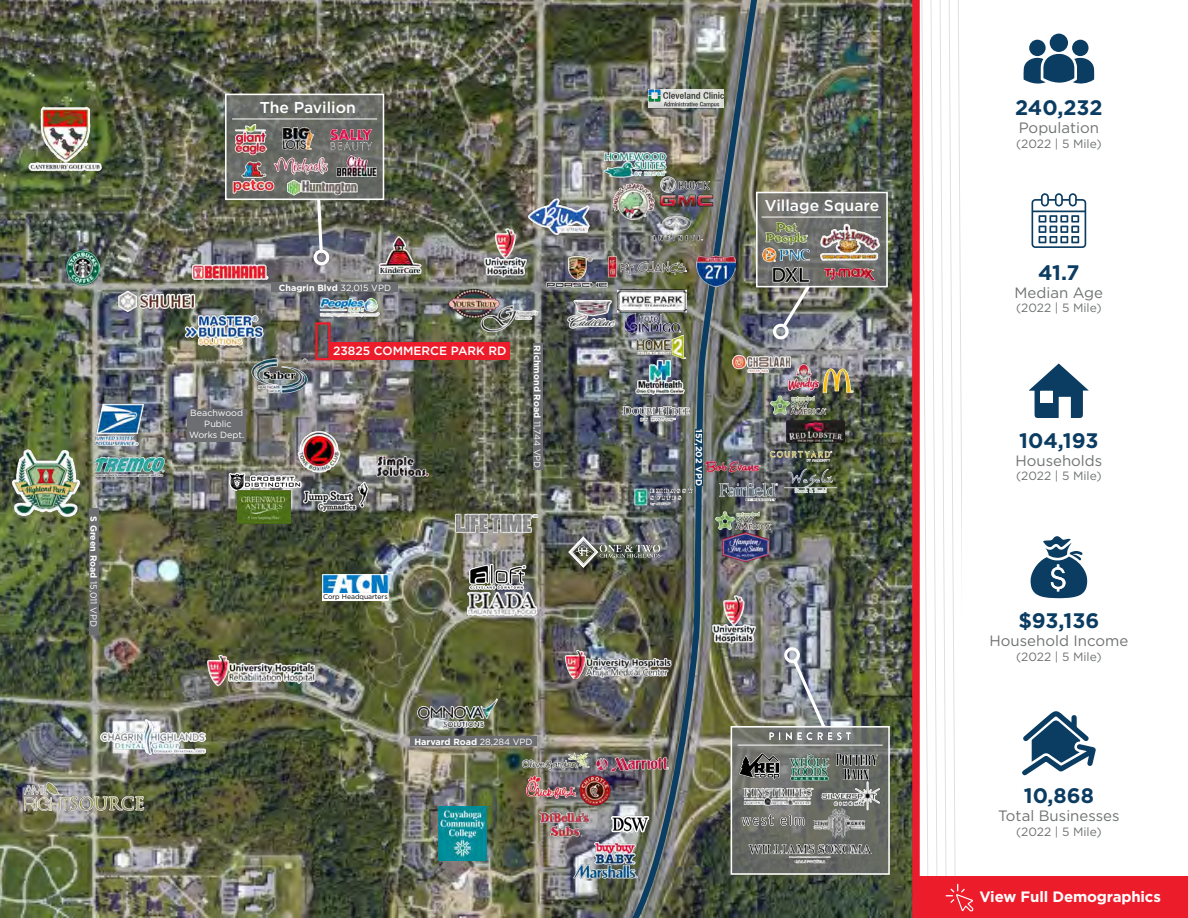
<style>
.page{position:relative;width:1188px;height:918px;background:#fff}
.page>*{position:absolute;margin:0;border:0;box-sizing:border-box;transform-origin:0 0}
.t1{font:700 21px "Gotham";color:#0b3c61}
.t2{font:500 15.75px "Gotham";color:#fff}
.t3{font:15px "Gotham";color:#707272}
.t4{font:700 15px "Gotham";letter-spacing:-.01em;color:#fff}
.t5{font:12px "Gotham";color:#707272}
.t6{font:500 12px "Gotham";color:#fff}
.t7{font:700 9px "Gotham";color:#fff}
.t8{font:9px/10.8px "Gotham";color:#fff;text-align:center}
.t9{font:6.75px "Gotham";color:#000}
.s1{font-weight:400}
</style>
<div class="page">
<img style="left:0;top:0;width:912px;height:918px">
<svg style="left:921px;top:0;width:41px;height:876px"></svg>
<div style="left:912px;top:0;width:8px;height:918px;background:#e91d2d"></div>
<svg style="left:1023px;top:53px;width:71px;height:31px"></svg>
<div style="left:1050px;top:34px;width:18px;height:18px;background:#0b3c61;border-radius:50%"></div>
<div style="left:1072px;top:40px;width:17px;height:16px;background:#0b3c61;border-radius:50%"></div>
<div style="left:1029px;top:40px;width:17px;height:16px;background:#0b3c61;border-radius:50%"></div>
<svg style="left:1032px;top:193px;width:54px;height:55px"></svg>
<svg style="left:1029px;top:363px;width:60px;height:55px"></svg>
<div style="left:1041px;top:391px;width:12px;height:12px;background:#fff"></div>
<svg style="left:1030px;top:536px;width:57px;height:62px"></svg>
<svg style="left:1022px;top:711px;width:74px;height:65px"></svg>
<div style="left:919px;top:876px;width:269px;height:42px;background:#ed1c2b"></div>
<svg style="left:946px;top:884px;width:28px;height:28px"></svg>
<div style="left:323px;top:575px;width:65px;height:25px;background:#fff"></div>
<img style="left:324px;top:576px;width:63px;height:16px">
<div style="left:322px;top:574px;width:67px;height:27px;border:1px solid #fff"></div>
<img style="left:452px;top:511px;width:88px;height:24px">
<img style="left:464px;top:562px;width:71px;height:28px">
<img style="left:464px;top:590px;width:76px;height:26px">
<img style="left:5px;top:446px;width:81px;height:77px">
<img style="left:23px;top:103px;width:82px;height:73px">
<img style="left:90px;top:455px;width:79px;height:22px">
<img style="left:90px;top:401px;width:58px;height:50px">
<img style="left:181px;top:312px;width:89px;height:36px">
<img style="left:66px;top:251px;width:34px;height:34px">
<img style="left:114px;top:284px;width:87px;height:33px">
<img style="left:188px;top:256px;width:85px;height:31px">
<img style="left:203px;top:652px;width:117px;height:38px">
<img style="left:414px;top:697px;width:85px;height:35px">
<img style="left:562px;top:648px;width:62px;height:31px">
<img style="left:378px;top:234px;width:45px;height:40px">
<svg style="left:228px;top:97px;width:153px;height:100px;background:#6b6e69"></svg>
<div style="left:225px;top:94px;width:159px;height:106px;border:2px solid #fff"></div>
<img style="left:233px;top:124px;width:37px;height:32px">
<img style="left:278px;top:125px;width:38px;height:29px">
<img style="left:328px;top:128px;width:48px;height:23px">
<img style="left:334px;top:156px;width:44px;height:20px">
<img style="left:232px;top:160px;width:44px;height:34px">
<img style="left:273px;top:155px;width:56px;height:21px">
<img style="left:281px;top:177px;width:87px;height:24px">
<hr style="left:232px;top:119px;width:145px;height:1px;background:#fff">
<svg style="left:311px;top:196px;width:21px;height:71px"></svg>
<div style="left:329px;top:342px;width:181px;height:18px;background:#ed1c2b"></div>
<img style="left:482px;top:227px;width:49px;height:53px">
<img style="left:448px;top:287px;width:52px;height:31px">
<img style="left:477px;top:303px;width:67px;height:34px">
<img style="left:294px;top:430px;width:49px;height:44px">
<img style="left:225px;top:469px;width:80px;height:24px">
<img style="left:238px;top:490px;width:52px;height:33px">
<img style="left:298px;top:480px;width:81px;height:33px">
<img style="left:374px;top:455px;width:57px;height:24px">
<img style="left:248px;top:355px;width:63px;height:41px">
<div style="left:188px;top:409px;width:58px;height:32px;background:#6d6e71"></div>
<div style="left:272px;top:282px;width:126px;height:10px;background:#6d6e71"></div>
<div style="left:410px;top:736px;width:127px;height:10px;background:#6d6e71"></div>
<div style="left:533px;top:344px;width:10px;height:126px;background:#6d6e71"></div>
<div style="left:89px;top:508px;width:10px;height:127px;background:#6d6e71"></div>
<img style="left:314px;top:294px;width:72px;height:23px">
<img style="left:526px;top:184px;width:67px;height:67px">
<img style="left:609px;top:255px;width:15px;height:25px">
<img style="left:545px;top:253px;width:64px;height:38px">
<img style="left:600px;top:151px;width:24px;height:27px">
<img style="left:607px;top:180px;width:17px;height:44px">
<img style="left:564px;top:297px;width:53px;height:32px">
<img style="left:617px;top:266px;width:7px;height:70px">
<img style="left:621px;top:313px;width:3px;height:20px">
<img style="left:616px;top:405px;width:8px;height:21px">
<img style="left:568px;top:537px;width:56px;height:30px">
<img style="left:439px;top:807px;width:51px;height:54px">
<img style="left:591px;top:839px;width:33px;height:23px">
<img style="left:572px;top:862px;width:52px;height:19px">
<img style="left:606px;top:813px;width:18px;height:23px">
<img style="left:537px;top:811px;width:55px;height:26px">
<img style="left:523px;top:775px;width:54px;height:27px">
<img style="left:577px;top:773px;width:35px;height:35px">
<img style="left:596px;top:756px;width:28px;height:17px">
<img style="left:515px;top:747px;width:81px;height:28px">
<svg style="left:785px;top:645px;width:43px;height:81px;background:#969ca3"></svg>
<svg style="left:762px;top:729px;width:125px;height:143px;background:#6f726d"></svg>
<div style="left:731px;top:726px;width:159px;height:149px;border:2px solid #fff"></div>
<hr style="left:738px;top:745px;width:145px;height:1px;background:#fff">
<img style="left:762px;top:728px;width:98px;height:11px">
<img style="left:762px;top:750px;width:20px;height:30px">
<img style="left:789px;top:753px;width:39px;height:27px">
<img style="left:762px;top:782px;width:57px;height:28px">
<img style="left:762px;top:812px;width:43px;height:15px">
<img style="left:828px;top:750px;width:59px;height:35px">
<img style="left:762px;top:841px;width:114px;height:26px">
<img style="left:819px;top:779px;width:65px;height:35px">
<img style="left:808px;top:803px;width:62px;height:40px">
<svg style="left:762px;top:195px;width:123px;height:89px;background:#71726f"></svg>
<div style="left:756px;top:192px;width:132px;height:95px;border:2px solid #fff"></div>
<hr style="left:762px;top:217px;width:119px;height:1px;background:#fff">
<svg style="left:774px;top:282px;width:39px;height:59px;background:#8a8b8f"></svg>
<img style="left:764px;top:220px;width:45px;height:24px">
<img style="left:823px;top:267px;width:53px;height:14px">
<img style="left:762px;top:244px;width:51px;height:22px">
<img style="left:815px;top:222px;width:69px;height:39px">
<img style="left:771px;top:266px;width:41px;height:17px">
<img style="left:762px;top:392px;width:69px;height:27px">
<img style="left:762px;top:507px;width:15px;height:28px">
<img style="left:762px;top:480px;width:20px;height:24px">
<img style="left:762px;top:533px;width:6px;height:29px">
<img style="left:768px;top:450px;width:66px;height:13px">
<img style="left:787px;top:420px;width:58px;height:22px">
<img style="left:762px;top:458px;width:5px;height:16px">
<img style="left:782px;top:466px;width:58px;height:30px">
<img style="left:762px;top:351px;width:31px;height:24px">
<img style="left:787px;top:364px;width:34px;height:28px">
<img style="left:823px;top:367px;width:31px;height:27px">
<img style="left:23px;top:781px;width:121px;height:31px">
<img style="left:101px;top:718px;width:105px;height:38px">
<img style="left:624px;top:0;width:138px;height:918px">
<img style="left:697px;top:256px;width:38px;height:30px">
<div style="left:696px;top:429px;width:7px;height:57px;background:#0b3c61"></div>
<div style="left:315px;top:322px;width:16px;height:38px;border:2px solid #ed1c2b"></div>
<p class="t7" style="left:100px;top:516px;width:113px;rotate:90deg">S Green Road <span class="s1">15,011 VPD</span></p>
<h2 class="t2" style="left:260px;top:97px;width:98px">The Pavilion</h2>
<p class="t8" style="left:189px;top:408px;width:57px">Beachwood<br>Public<br>Works Dept.</p>
<p class="t7" style="left:279px;top:282px;width:114px">Chagrin Blvd <span class="s1">32,015 VPD</span></p>
<h3 class="t6" style="left:333px;top:343px;width:175px">23825 COMMERCE PARK RD</h3>
<p class="t7" style="left:543px;top:345px;width:125px;rotate:90deg">Richmond Road <span class="s1">11,744 VPD</span></p>
<p class="t9" style="left:323px;top:592px;width:66px">Corp Headquarters</p>
<p class="t7" style="left:414px;top:736px;width:120px">Harvard Road <span class="s1">28,284 VPD</span></p>
<h2 class="t2" style="left:765px;top:195px;width:116px">Village Square</h2>
<p class="t7" style="left:705px;top:429px;width:58px;rotate:90deg">157,202 VPD</p>
<h1 class="t1" style="left:1015px;top:94px;width:89px">240,232</h1>
<h3 class="t3" style="left:1019px;top:118px;width:82px">Population</h3>
<h3 class="t5" style="left:1016px;top:136px;width:87px">(2022 | 5 Mile)</h3>
<h1 class="t1" style="left:1038px;top:258px;width:43px">41.7</h1>
<h3 class="t3" style="left:1015px;top:283px;width:90px">Median Age</h3>
<h3 class="t5" style="left:1016px;top:300px;width:87px">(2022 | 5 Mile)</h3>
<h1 class="t1" style="left:1019px;top:427px;width:81px">104,193</h1>
<h3 class="t3" style="left:1015px;top:451px;width:88px">Households</h3>
<h3 class="t5" style="left:1016px;top:468px;width:87px">(2022 | 5 Mile)</h3>
<h1 class="t1" style="left:1018px;top:607px;width:83px">$93,136</h1>
<h3 class="t3" style="left:990px;top:631px;width:140px">Household Income</h3>
<h3 class="t5" style="left:1016px;top:649px;width:87px">(2022 | 5 Mile)</h3>
<h1 class="t1" style="left:1024px;top:782px;width:72px">10,868</h1>
<h3 class="t3" style="left:998px;top:807px;width:123px">Total Businesses</h3>
<h3 class="t5" style="left:1016px;top:824px;width:87px">(2022 | 5 Mile)</h3>
<h3 class="t4" style="left:980px;top:887px;width:183px">View Full Demographics</h3>
</div>
